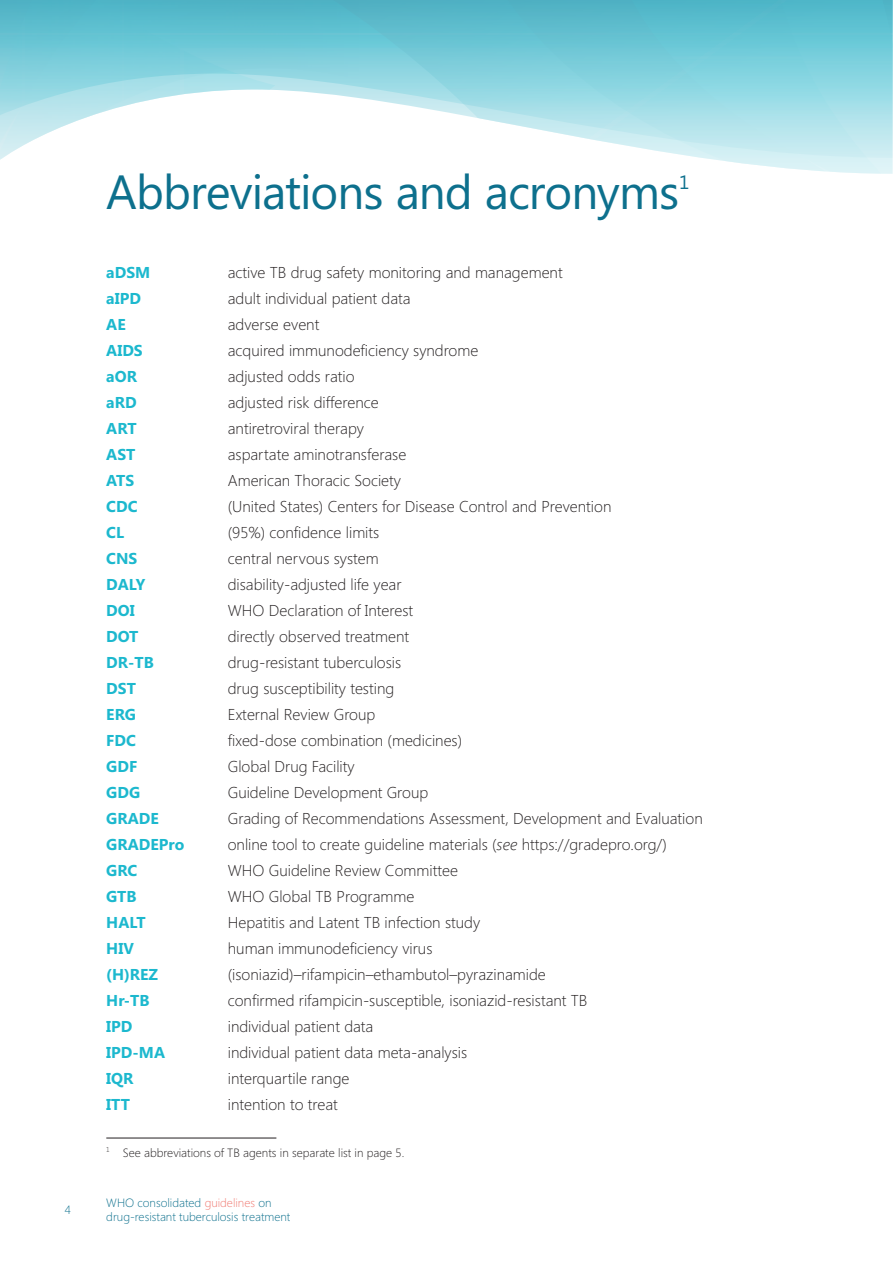
<style>
.page{position:relative;width:893px;height:1263px;background:#fff}
.page>*{position:absolute;margin:0;border:0;box-sizing:border-box;transform-origin:0 0}
.t1{font:48px "Segoe UI";letter-spacing:-.02em;color:#0d708d}
.t2{font:19.2px "Segoe UI";color:#0d708d}
.t3{font:300 15.75px "Segoe UI";color:#231f20}
.t4{font:700 15.75px "Segoe UI";color:#1cb8ce}
.t5{font:300 12px/14.4px "Segoe UI";color:#0d708d}
.t6{font:300 12px "Segoe UI";color:#231f20}
.s1{font-style:italic}
.s2{color:#f07a72}
</style>
<div class="page">
<hr style="left:106px;top:1138px;width:170px;height:1px;background:#231f20">
<svg style="left:704px;top:158px;width:189px;height:16px"></svg>
<svg style="left:0;top:0;width:893px;height:158px"></svg>
<p class="t5" style="left:65px;top:1202px;width:8px">4</p>
<h1 class="t1" style="left:106px;top:158px;width:575px">Abbreviations and acronyms</h1>
<p class="t2" style="left:679px;top:169px;width:12px">1</p>
<p class="t4" style="left:106px;top:262px;width:45px">aDSM</p>
<p class="t3" style="left:228px;top:262px;width:336px">active TB drug safety monitoring and management</p>
<p class="t4" style="left:106px;top:288px;width:36px">aIPD</p>
<p class="t3" style="left:228px;top:288px;width:184px">adult individual patient data</p>
<p class="t4" style="left:106px;top:314px;width:21px">AE</p>
<p class="t3" style="left:228px;top:314px;width:93px">adverse event</p>
<p class="t4" style="left:106px;top:340px;width:38px">AIDS</p>
<p class="t3" style="left:228px;top:340px;width:252px">acquired immunodeficiency syndrome</p>
<p class="t4" style="left:106px;top:366px;width:32px">aOR</p>
<p class="t3" style="left:228px;top:366px;width:128px">adjusted odds ratio</p>
<p class="t4" style="left:106px;top:391px;width:32px">aRD</p>
<p class="t3" style="left:228px;top:392px;width:152px">adjusted risk difference</p>
<p class="t4" style="left:106px;top:417px;width:32px">ART</p>
<p class="t3" style="left:228px;top:418px;width:138px">antiretroviral therapy</p>
<p class="t4" style="left:106px;top:443px;width:31px">AST</p>
<p class="t3" style="left:228px;top:444px;width:180px">aspartate aminotransferase</p>
<p class="t4" style="left:106px;top:469px;width:30px">ATS</p>
<p class="t3" style="left:228px;top:470px;width:175px">American Thoracic Society</p>
<p class="t4" style="left:106px;top:495px;width:33px">CDC</p>
<p class="t3" style="left:228px;top:496px;width:385px">(United States) Centers for Disease Control and Prevention</p>
<p class="t4" style="left:106px;top:521px;width:19px">CL</p>
<p class="t3" style="left:228px;top:522px;width:153px">(95%) confidence limits</p>
<p class="t4" style="left:106px;top:547px;width:33px">CNS</p>
<p class="t3" style="left:228px;top:548px;width:152px">central nervous system</p>
<p class="t4" style="left:106px;top:573px;width:40px">DALY</p>
<p class="t3" style="left:228px;top:574px;width:175px">disability-adjusted life year</p>
<p class="t4" style="left:106px;top:599px;width:30px">DOI</p>
<p class="t3" style="left:228px;top:600px;width:187px">WHO Declaration of Interest</p>
<p class="t4" style="left:106px;top:625px;width:34px">DOT</p>
<p class="t3" style="left:228px;top:626px;width:183px">directly observed treatment</p>
<p class="t4" style="left:106px;top:651px;width:49px">DR-TB</p>
<p class="t3" style="left:228px;top:652px;width:175px">drug-resistant tuberculosis</p>
<p class="t4" style="left:106px;top:677px;width:31px">DST</p>
<p class="t3" style="left:228px;top:678px;width:168px">drug susceptibility testing</p>
<p class="t4" style="left:106px;top:703px;width:31px">ERG</p>
<p class="t3" style="left:228px;top:704px;width:149px">External Review Group</p>
<p class="t4" style="left:106px;top:729px;width:31px">FDC</p>
<p class="t3" style="left:228px;top:729px;width:236px">fixed-dose combination (medicines)</p>
<p class="t4" style="left:106px;top:755px;width:32px">GDF</p>
<p class="t3" style="left:228px;top:755px;width:128px">Global Drug Facility</p>
<p class="t4" style="left:106px;top:781px;width:36px">GDG</p>
<p class="t3" style="left:228px;top:781px;width:202px">Guideline Development Group</p>
<p class="t4" style="left:106px;top:807px;width:54px">GRADE</p>
<p class="t3" style="left:228px;top:807px;width:476px">Grading of Recommendations Assessment, Development and Evaluation</p>
<p class="t4" style="left:106px;top:833px;width:80px">GRADEPro</p>
<p class="t3" style="left:228px;top:833px;width:441px">online tool to create guideline materials (<span class="s1">see</span> https://gradepro.org/)</p>
<p class="t4" style="left:106px;top:859px;width:33px">GRC</p>
<p class="t3" style="left:228px;top:859px;width:232px">WHO Guideline Review Committee</p>
<p class="t4" style="left:106px;top:885px;width:32px">GTB</p>
<p class="t3" style="left:228px;top:885px;width:188px">WHO Global TB Programme</p>
<p class="t4" style="left:106px;top:911px;width:41px">HALT</p>
<p class="t3" style="left:228px;top:911px;width:254px">Hepatitis and Latent TB infection study</p>
<p class="t4" style="left:106px;top:937px;width:29px">HIV</p>
<p class="t3" style="left:228px;top:937px;width:206px">human immunodeficiency virus</p>
<p class="t4" style="left:106px;top:963px;width:53px">(H)REZ</p>
<p class="t3" style="left:228px;top:963px;width:320px">(isoniazid)–rifampicin–ethambutol–pyrazinamide</p>
<p class="t4" style="left:106px;top:989px;width:45px">Hr-TB</p>
<p class="t3" style="left:228px;top:989px;width:361px">confirmed rifampicin-susceptible, isoniazid-resistant TB</p>
<p class="t4" style="left:106px;top:1015px;width:28px">IPD</p>
<p class="t3" style="left:228px;top:1015px;width:147px">individual patient data</p>
<p class="t4" style="left:106px;top:1041px;width:60px">IPD-MA</p>
<p class="t3" style="left:228px;top:1041px;width:241px">individual patient data meta-analysis</p>
<p class="t4" style="left:106px;top:1067px;width:29px">IQR</p>
<p class="t3" style="left:228px;top:1067px;width:123px">interquartile range</p>
<p class="t4" style="left:106px;top:1093px;width:25px">ITT</p>
<p class="t3" style="left:228px;top:1093px;width:111px">intention to treat</p>
<p class="t6" style="left:106px;top:1144px;width:300px"><sup>1</sup> See abbreviations of TB agents in separate list in page 5.</p>
<p class="t5" style="left:106px;top:1195px;width:186px">WHO consolidated <span class="s2">guidelines</span> on drug-resistant tuberculosis treatment</p>
</div>
